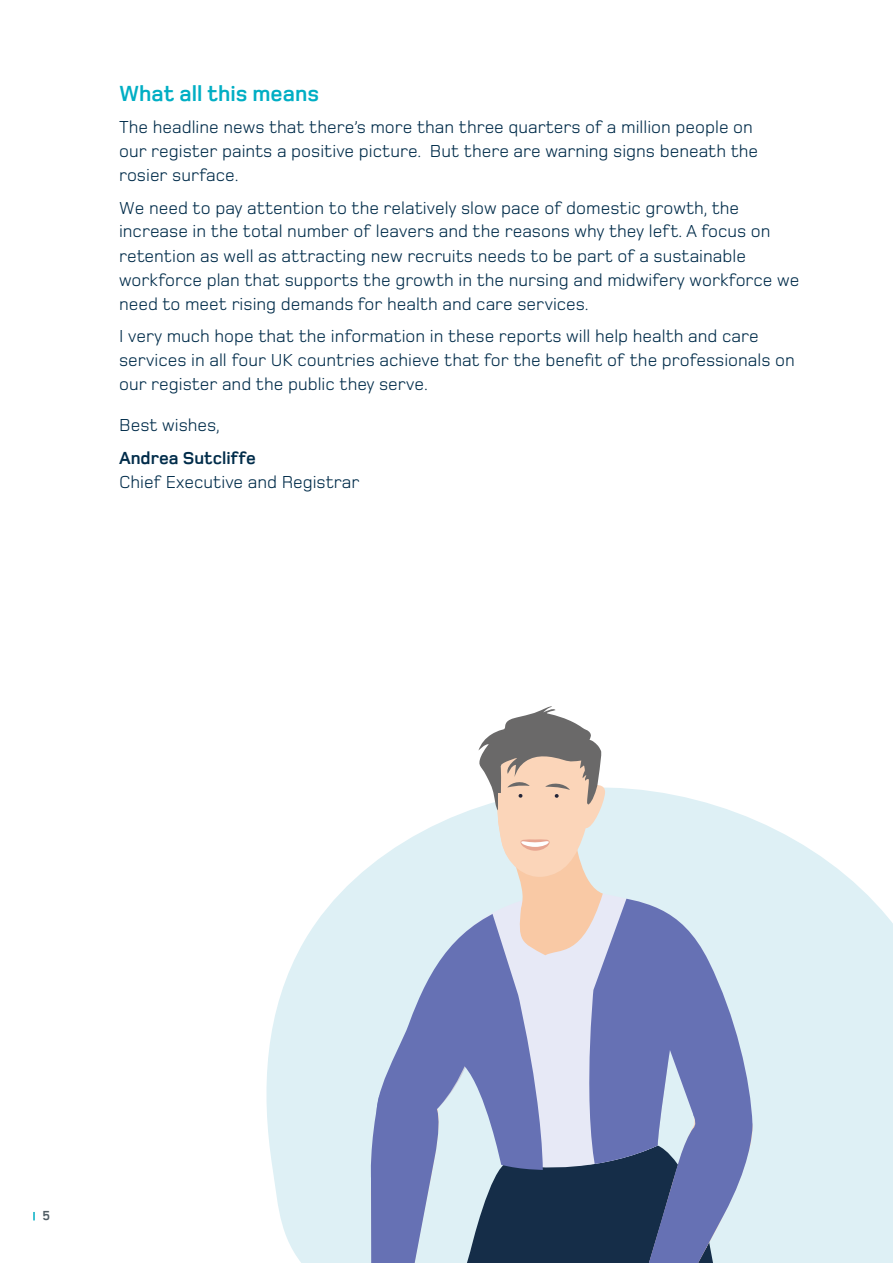
<style>
.page{position:relative;width:893px;height:1263px;background:#fff}
.page>*{position:absolute;margin:0;border:0;box-sizing:border-box;transform-origin:0 0}
.NMC_Body_Copy{font:700 22.5px "Foundry Monoline";color:#00aec4}
.NMC_Body_Copy-2{font:18px/24px "Foundry Monoline";color:#002c4a}
.NMC_Body_Copy-3{font:700 18px/32.5px "Foundry Monoline";color:#002c4a}
.t1{font:700 13.5px "Foundry Monoline";color:#505d64}
.s1{font-weight:400}
</style>
<div class="page">
<svg style="left:266px;top:834px;width:627px;height:429px;fill:#def0f5"></svg>
<svg style="left:318px;top:706px;width:465px;height:557px"></svg>
<svg style="left:33px;top:1212px;width:2px;height:8px"></svg>
<p class="NMC_Body_Copy" style="left:119px;top:81px;width:202px">What all this means</p>
<p class="NMC_Body_Copy-2" style="left:119px;top:115px;width:641px">The headline news that there’s more than three quarters of a million people on our register paints a positive picture. But there are warning signs beneath the rosier surface.</p>
<p class="NMC_Body_Copy-2" style="left:119px;top:196px;width:653px;line-height:23px">We need to pay attention to the relatively slow pace of domestic growth, the increase in the total number of leavers and the reasons why they left. A focus on</p>
<p class="NMC_Body_Copy-2" style="left:119px;top:244px;width:682px">retention as well as attracting new recruits needs to be part of a sustainable workforce plan that supports the growth in the nursing and midwifery workforce we need to meet rising demands for health and care services.</p>
<p class="NMC_Body_Copy-2" style="left:119px;top:324px;width:677px">I very much hope that the information in these reports will help health and care services in all four UK countries achieve that for the benefit of the professionals on our register and the public they serve.</p>
<p class="NMC_Body_Copy-3" style="left:119px;top:409px;width:138px"><span class="s1">Best wishes,<br></span>Andrea Sutcliffe</p>
<p class="NMC_Body_Copy-2" style="left:119px;top:470px;width:242px">Chief Executive and Registrar</p>
<p class="t1" style="left:43px;top:1209px;width:9px">5</p>
</div>
